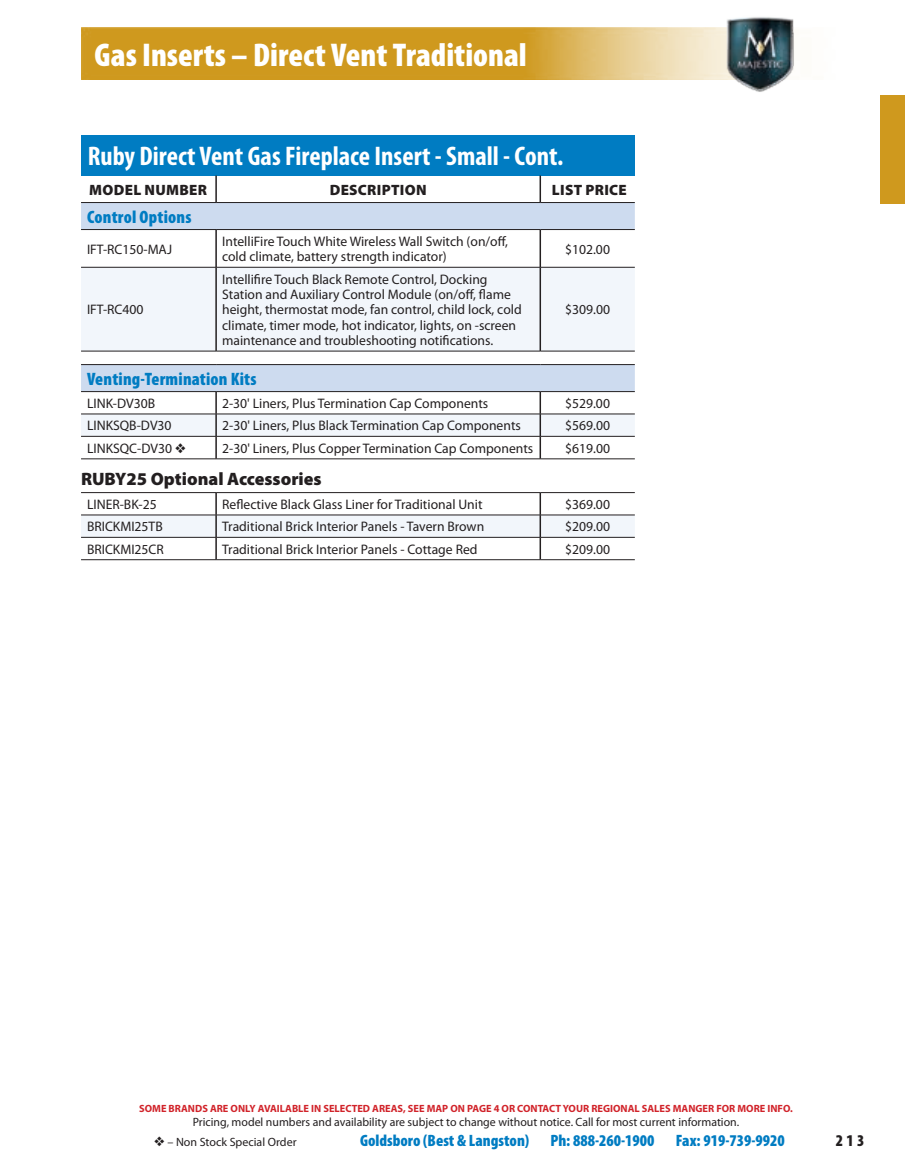
<style>
.page{position:relative;width:905px;height:1168px;background:#fff}
.page>*{position:absolute;margin:0;border:0;box-sizing:border-box;transform-origin:0 0}
.t1{font:900 condensed 33px "Myriad Pro";color:#fff}
.t2{font:700 condensed 27px "Myriad Pro";color:#fff}
.t3{font:900 condensed 18px "Myriad Pro";letter-spacing:.01em;color:#007cc2}
.t4{font:900 18px "Myriad Pro";color:#231f20}
.t5{font:900 condensed 16.5px "Myriad Pro";color:#007cc2}
.t6{font:900 condensed 16.5px "Myriad Pro";color:#231f20}
.t7{font:900 15px "Myriad Pro";letter-spacing:.02em;color:#231f20}
.t8{font:13.8px/15.3px "Myriad Pro";color:#231f20}
.t9{font:12px "Myriad Pro";color:#231f20}
.t10{font:700 10.5px "Myriad Pro";color:#d1232a}
</style>
<div class="page">
<div style="left:81px;top:135px;width:553px;height:41px;background:#007cc2"></div>
<svg style="left:81px;top:203px;width:553px;height:64px"></svg>
<svg style="left:81px;top:268px;width:553px;height:269px;fill:#f2f6fb"></svg>
<svg style="left:81px;top:437px;width:553px;height:21px"></svg>
<hr style="left:215px;top:176px;width:2px;height:26px;background:#231f20">
<hr style="left:539px;top:176px;width:2px;height:26px;background:#231f20">
<hr style="left:215px;top:230px;width:2px;height:37px;background:#231f20">
<hr style="left:539px;top:230px;width:2px;height:37px;background:#231f20">
<hr style="left:215px;top:267px;width:2px;height:84px;background:#231f20">
<hr style="left:539px;top:267px;width:2px;height:84px;background:#231f20">
<hr style="left:215px;top:392px;width:2px;height:22px;background:#231f20">
<hr style="left:539px;top:392px;width:2px;height:22px;background:#231f20">
<hr style="left:215px;top:414px;width:2px;height:22px;background:#231f20">
<hr style="left:539px;top:414px;width:2px;height:22px;background:#231f20">
<hr style="left:215px;top:436px;width:2px;height:23px;background:#231f20">
<hr style="left:539px;top:436px;width:2px;height:23px;background:#231f20">
<hr style="left:215px;top:493px;width:2px;height:22px;background:#231f20">
<hr style="left:539px;top:493px;width:2px;height:22px;background:#231f20">
<hr style="left:215px;top:515px;width:2px;height:22px;background:#231f20">
<hr style="left:539px;top:515px;width:2px;height:22px;background:#231f20">
<hr style="left:215px;top:537px;width:2px;height:22px;background:#231f20">
<hr style="left:539px;top:537px;width:2px;height:22px;background:#231f20">
<hr style="left:81px;top:267px;width:135px;height:1px;background:#231f20">
<hr style="left:216px;top:267px;width:324px;height:1px;background:#231f20">
<hr style="left:540px;top:267px;width:94px;height:1px;background:#231f20">
<hr style="left:81px;top:351px;width:135px;height:1px;background:#231f20">
<hr style="left:216px;top:351px;width:324px;height:1px;background:#231f20">
<hr style="left:540px;top:351px;width:94px;height:1px;background:#231f20">
<hr style="left:81px;top:414px;width:135px;height:1px;background:#231f20">
<hr style="left:216px;top:414px;width:324px;height:1px;background:#231f20">
<hr style="left:540px;top:414px;width:94px;height:1px;background:#231f20">
<hr style="left:81px;top:436px;width:135px;height:1px;background:#231f20">
<hr style="left:216px;top:436px;width:324px;height:1px;background:#231f20">
<hr style="left:540px;top:436px;width:94px;height:1px;background:#231f20">
<hr style="left:81px;top:515px;width:135px;height:1px;background:#231f20">
<hr style="left:216px;top:515px;width:324px;height:1px;background:#231f20">
<hr style="left:540px;top:515px;width:94px;height:1px;background:#231f20">
<hr style="left:81px;top:537px;width:135px;height:1px;background:#231f20">
<hr style="left:216px;top:537px;width:324px;height:1px;background:#231f20">
<hr style="left:540px;top:537px;width:94px;height:1px;background:#231f20">
<hr style="left:81px;top:559px;width:135px;height:1px;background:#231f20">
<hr style="left:216px;top:559px;width:324px;height:1px;background:#231f20">
<hr style="left:540px;top:559px;width:94px;height:1px;background:#231f20">
<hr style="left:81px;top:202px;width:135px;height:1px;background:#231f20">
<hr style="left:216px;top:202px;width:324px;height:1px;background:#231f20">
<hr style="left:540px;top:202px;width:94px;height:1px;background:#231f20">
<hr style="left:81px;top:229px;width:135px;height:1px;background:#231f20">
<hr style="left:216px;top:229px;width:324px;height:1px;background:#231f20">
<hr style="left:540px;top:229px;width:94px;height:1px;background:#231f20">
<hr style="left:81px;top:364px;width:135px;height:1px;background:#231f20">
<hr style="left:216px;top:364px;width:324px;height:1px;background:#231f20">
<hr style="left:540px;top:364px;width:94px;height:1px;background:#231f20">
<hr style="left:81px;top:391px;width:135px;height:1px;background:#231f20">
<hr style="left:216px;top:391px;width:324px;height:1px;background:#231f20">
<hr style="left:540px;top:391px;width:94px;height:1px;background:#231f20">
<hr style="left:81px;top:492px;width:135px;height:1px;background:#231f20">
<hr style="left:216px;top:492px;width:324px;height:1px;background:#231f20">
<hr style="left:540px;top:492px;width:94px;height:1px;background:#231f20">
<hr style="left:81px;top:458px;width:135px;height:1px;background:#231f20">
<hr style="left:216px;top:458px;width:324px;height:1px;background:#231f20">
<hr style="left:540px;top:458px;width:94px;height:1px;background:#231f20">
<svg style="left:81px;top:27px;width:638px;height:53px;background:#d5a83f"></svg>
<img style="left:719px;top:17px;width:75px;height:75px">
<div style="left:879px;top:95px;width:25px;height:109px;background:#cf991e"></div>
<h1 class="t1" style="left:94px;top:34px;width:433px">Gas Inserts – Direct Vent Traditional</h1>
<h2 class="t2" style="left:88px;top:140px;width:477px">Ruby Direct Vent Gas Fireplace Insert - Small - Cont.</h2>
<p class="t7" style="left:89px;top:180px;width:119px">MODEL NUMBER</p>
<p class="t7" style="left:330px;top:180px;width:98px">DESCRIPTION</p>
<p class="t7" style="left:552px;top:180px;width:76px">LIST PRICE</p>
<h3 class="t3" style="left:87px;top:205px;width:106px">Control Options</h3>
<p class="t8" style="left:87px;top:241px;width:87px">IFT-RC150-MAJ</p>
<p class="t8" style="left:222px;top:233px;width:287px">IntelliFire Touch White Wireless Wall Switch (on/off, cold climate, battery strength indicator)</p>
<p class="t8" style="left:565px;top:241px;width:46px">$102.00</p>
<p class="t8" style="left:87px;top:302px;width:58px">IFT-RC400</p>
<p class="t8" style="left:222px;top:271px;width:301px">Intellifire Touch Black Remote Control, Docking Station and Auxiliary Control Module (on/off, flame height, thermostat mode, fan control, child lock, cold climate, timer mode, hot indicator, lights, on -screen maintenance and troubleshooting notifications.</p>
<p class="t8" style="left:565px;top:302px;width:46px">$309.00</p>
<h3 class="t3" style="left:87px;top:367px;width:171px">Venting-Termination Kits</h3>
<p class="t8" style="left:87px;top:395px;width:70px">LINK-DV30B</p>
<p class="t8" style="left:222px;top:395px;width:268px">2-30' Liners, Plus Termination Cap Components</p>
<p class="t8" style="left:565px;top:395px;width:46px">$529.00</p>
<p class="t8" style="left:87px;top:418px;width:86px">LINKSQB-DV30</p>
<p class="t8" style="left:222px;top:418px;width:300px">2-30' Liners, Plus Black Termination Cap Components</p>
<p class="t8" style="left:565px;top:418px;width:46px">$569.00</p>
<p class="t8" style="left:87px;top:440px;width:100px">LINKSQC-DV30 ❖</p>
<p class="t8" style="left:222px;top:440px;width:312px">2-30' Liners, Plus Copper Termination Cap Components</p>
<p class="t8" style="left:565px;top:440px;width:46px">$619.00</p>
<h3 class="t4" style="left:81px;top:467px;width:242px">RUBY25 Optional Accessories</h3>
<p class="t8" style="left:87px;top:496px;width:71px">LINER-BK-25</p>
<p class="t8" style="left:222px;top:496px;width:262px">Reflective Black Glass Liner for Traditional Unit</p>
<p class="t8" style="left:565px;top:496px;width:46px">$369.00</p>
<p class="t8" style="left:87px;top:519px;width:77px">BRICKMI25TB</p>
<p class="t8" style="left:222px;top:519px;width:263px">Traditional Brick Interior Panels - Tavern Brown</p>
<p class="t8" style="left:565px;top:519px;width:46px">$209.00</p>
<p class="t8" style="left:87px;top:541px;width:78px">BRICKMI25CR</p>
<p class="t8" style="left:222px;top:541px;width:257px">Traditional Brick Interior Panels - Cottage Red</p>
<p class="t8" style="left:565px;top:541px;width:46px">$209.00</p>
<p class="t10" style="left:139px;top:1102px;width:655px">SOME BRANDS ARE ONLY AVAILABLE IN SELECTED AREAS, SEE MAP ON PAGE 4 OR CONTACT YOUR REGIONAL SALES MANGER FOR MORE INFO.</p>
<p class="t9" style="left:193px;top:1115px;width:547px">Pricing, model numbers and availability are subject to change without notice. Call for most current information.</p>
<p class="t9" style="left:154px;top:1134px;width:144px">❖ – Non Stock Special Order</p>
<p class="t5" style="left:360px;top:1130px;width:171px">Goldsboro (Best &amp; Langston)</p>
<p class="t5" style="left:550px;top:1130px;width:106px">Ph: 888-260-1900</p>
<p class="t5" style="left:675px;top:1130px;width:111px">Fax: 919-739-9920</p>
<p class="t6" style="left:835px;top:1130px;width:30px">213</p>
</div>
